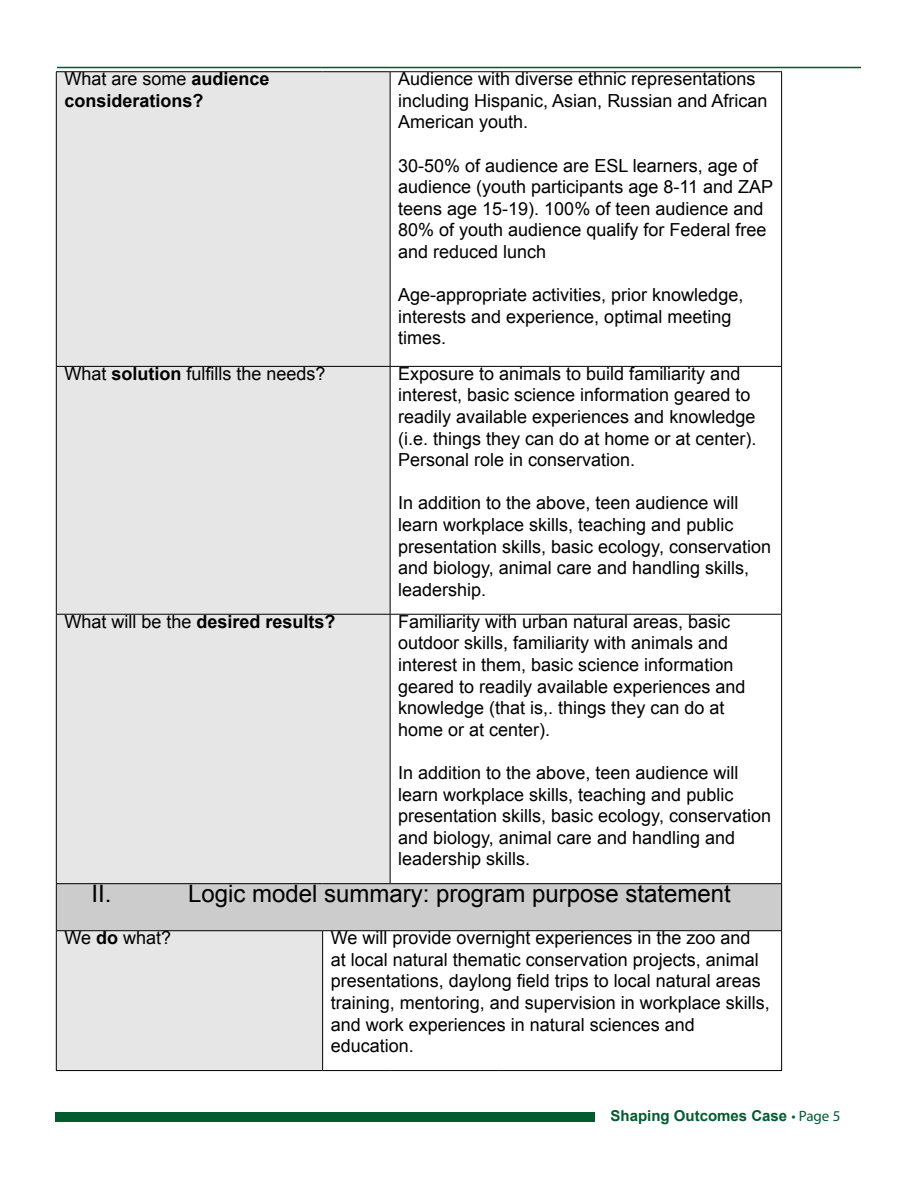
<style>
.page{position:relative;width:918px;height:1188px;background:#fff}
.page>*{position:absolute;margin:0;border:0;box-sizing:border-box;transform-origin:0 0}
.t1{font:24px "Arial";color:#000}
.t2{font:18px/21.6px "Arial";color:#000}
.t3{font:700 18px/21.6px "Arial";color:#000}
.t4{font:700 15px "Arial";color:#005c2e}
.s1{font-weight:400}
.s2{font-weight:700}
.s3{font-family:"Myriad Pro";font-weight:400}
</style>
<div class="page">
<hr style="left:57px;top:67px;width:804px;height:1px;background:#005c2e">
<div style="left:56px;top:1113px;width:540px;height:9px;background:#005c2e"></div>
<div style="left:57px;top:72px;width:333px;height:998px;background:#e6e6e6"></div>
<div style="left:56px;top:884px;width:726px;height:47px;background:#ccc"></div>
<hr style="left:56px;top:72px;width:1px;height:294px;background:#000">
<hr style="left:390px;top:71px;width:108px;height:1px;background:#000">
<hr style="left:390px;top:72px;width:1px;height:294px;background:#000">
<hr style="left:498px;top:71px;width:284px;height:1px;background:#000">
<hr style="left:781px;top:72px;width:1px;height:294px;background:#000">
<hr style="left:56px;top:367px;width:1px;height:247px;background:#000">
<hr style="left:390px;top:366px;width:108px;height:1px;background:#000">
<hr style="left:390px;top:367px;width:1px;height:247px;background:#000">
<hr style="left:498px;top:366px;width:284px;height:1px;background:#000">
<hr style="left:781px;top:367px;width:1px;height:247px;background:#000">
<hr style="left:56px;top:615px;width:1px;height:268px;background:#000">
<hr style="left:390px;top:614px;width:108px;height:1px;background:#000">
<hr style="left:390px;top:615px;width:1px;height:268px;background:#000">
<hr style="left:498px;top:614px;width:284px;height:1px;background:#000">
<hr style="left:781px;top:615px;width:1px;height:268px;background:#000">
<hr style="left:56px;top:883px;width:267px;height:1px;background:#000">
<hr style="left:56px;top:884px;width:1px;height:46px;background:#000">
<hr style="left:323px;top:883px;width:67px;height:1px;background:#000">
<hr style="left:390px;top:883px;width:108px;height:1px;background:#000">
<hr style="left:498px;top:883px;width:284px;height:1px;background:#000">
<hr style="left:781px;top:884px;width:1px;height:46px;background:#000">
<hr style="left:56px;top:931px;width:1px;height:139px;background:#000">
<hr style="left:781px;top:931px;width:1px;height:139px;background:#000">
<hr style="left:56px;top:71px;width:267px;height:1px;background:#000">
<hr style="left:323px;top:71px;width:67px;height:1px;background:#000">
<hr style="left:56px;top:366px;width:267px;height:1px;background:#000">
<hr style="left:323px;top:366px;width:67px;height:1px;background:#000">
<hr style="left:56px;top:614px;width:267px;height:1px;background:#000">
<hr style="left:323px;top:614px;width:67px;height:1px;background:#000">
<hr style="left:322px;top:931px;width:1px;height:139px;background:#000">
<hr style="left:56px;top:930px;width:267px;height:1px;background:#000">
<hr style="left:323px;top:930px;width:67px;height:1px;background:#000">
<hr style="left:390px;top:930px;width:108px;height:1px;background:#000">
<hr style="left:498px;top:930px;width:284px;height:1px;background:#000">
<hr style="left:56px;top:1070px;width:267px;height:1px;background:#000">
<hr style="left:323px;top:1070px;width:67px;height:1px;background:#000">
<hr style="left:390px;top:1070px;width:108px;height:1px;background:#000">
<hr style="left:498px;top:1070px;width:284px;height:1px;background:#000">
<p class="t3" style="left:64px;top:69px;width:207px"><span class="s1">What are some</span> audience considerations?</p>
<p class="t2" style="left:398px;top:68px;width:371px">Audience with diverse ethnic representations including Hispanic, Asian, Russian and African<br>American youth.</p>
<p class="t2" style="left:398px;top:155px;width:376px">30-50% of audience are ESL learners, age of audience (youth participants age 8-11 and ZAP teens age 15-19). 100% of teen audience and 80% of youth audience qualify for Federal free and reduced lunch</p>
<p class="t2" style="left:398px;top:284px;width:347px">Age-appropriate activities, prior knowledge, interests and experience, optimal meeting times.</p>
<p class="t2" style="left:64px;top:363px;width:263px">What <span class="s2">solution</span> fulfills the needs?</p>
<p class="t2" style="left:398px;top:363px;width:359px">Exposure to animals to build familiarity and interest, basic science information geared to readily available experiences and knowledge</p>
<p class="t2" style="left:398px;top:428px;width:360px">(i.e. things they can do at home or at center).<br>Personal role in conservation.</p>
<p class="t2" style="left:398px;top:493px;width:374px">In addition to the above, teen audience will learn workplace skills, teaching and public presentation skills, basic ecology, conservation</p>
<p class="t2" style="left:398px;top:557px;width:352px">and biology, animal care and handling skills, leadership.</p>
<p class="t3" style="left:64px;top:611px;width:273px"><span class="s1">What will be the</span> desired results?</p>
<p class="t2" style="left:398px;top:611px;width:349px">Familiarity with urban natural areas, basic outdoor skills, familiarity with animals and interest in them, basic science information geared to readily available experiences and knowledge (that is,. things they can do at home or at center).</p>
<p class="t2" style="left:398px;top:762px;width:374px">In addition to the above, teen audience will learn workplace skills, teaching and public presentation skills, basic ecology, conservation</p>
<p class="t2" style="left:398px;top:827px;width:338px">and biology, animal care and handling and leadership skills.</p>
<p class="t1" style="left:91px;top:877px;width:22px">II.</p>
<p class="t1" style="left:188px;top:877px;width:544px">Logic model summary: program purpose statement</p>
<p class="t2" style="left:64px;top:927px;width:108px">We <span class="s2">do</span> what?</p>
<p class="t2" style="left:331px;top:927px;width:441px">We will provide overnight experiences in the zoo and at local natural thematic conservation projects, animal presentations, daylong field trips to local natural areas training, mentoring, and supervision in workplace skills, and work experiences in natural sciences and</p>
<p class="t2" style="left:331px;top:1035px;width:85px">education.</p>
<p class="t4" style="left:610px;top:1106px;width:231px">Shaping Outcomes Case <span class="s3">• Page 5</span></p>
</div>
